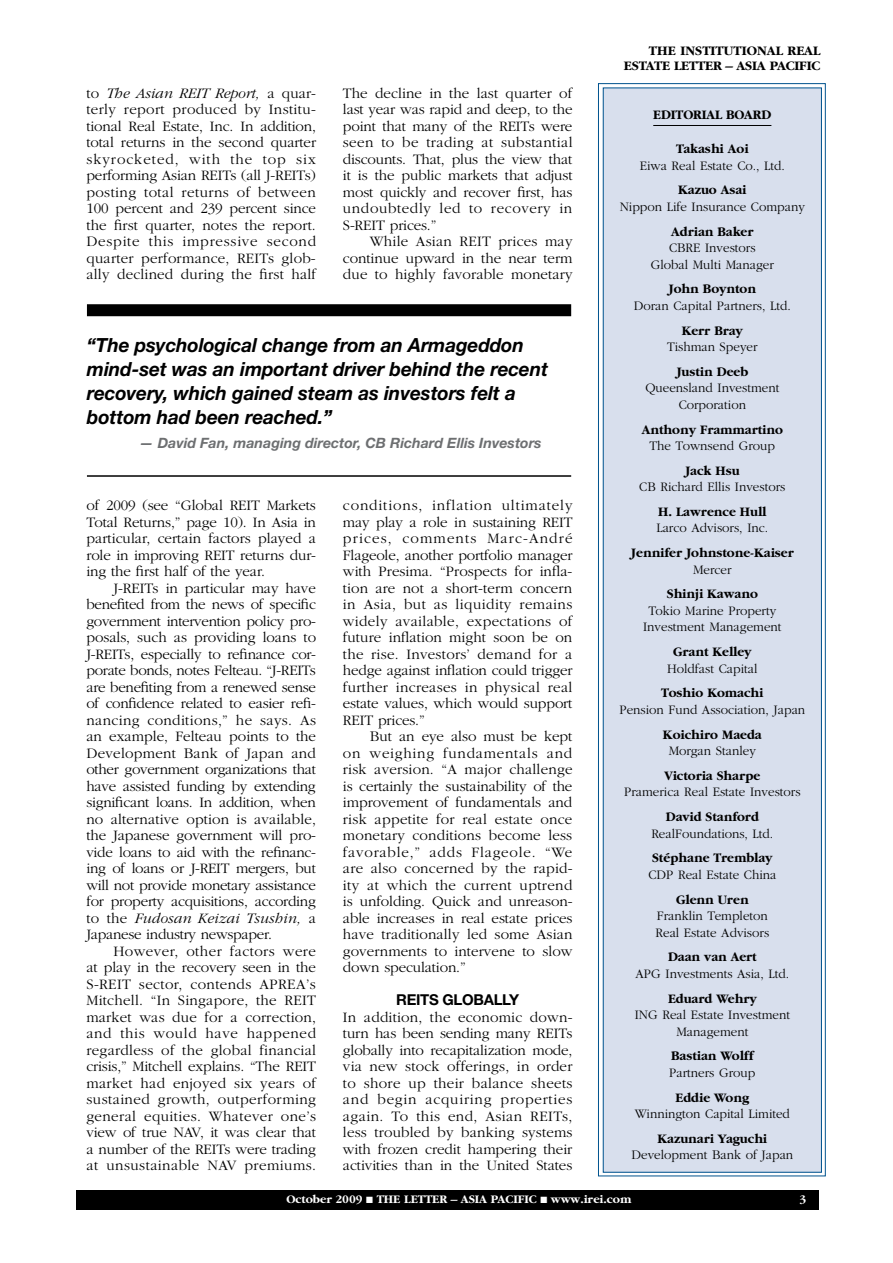
<style>
.page{position:relative;width:893px;height:1263px;background:#fff}
.page>*{position:absolute;margin:0;border:0;box-sizing:border-box;transform-origin:0 0}
.t1{font:italic 700 19.5px/24px "Helvetica Neue";letter-spacing:-.005em;color:#000}
.t2{font:300 15px/16.5px "Garamond";letter-spacing:-.005em;color:#000;text-align:justify}
.t3{font:700 15px "Helvetica Neue";letter-spacing:-.02em;color:#000}
.t4{font:italic 700 14.25px "Helvetica Neue";color:#6d6f71}
.t5{font:300 13.5px/16.5px "Garamond";color:#000;text-align:center}
.t6{font:700 13.5px "Garamond";color:#000}
.t7{font:700 12px "Garamond";color:#fff}
.s1{font-style:italic}
</style>
<div class="page">
<div style="left:76px;top:1190px;width:742px;height:20px;background:#000"></div>
<svg style="left:598px;top:83px;width:227px;height:1093px"></svg>
<div style="left:603px;top:88px;width:218px;height:1084px;background:#d8dfed"></div>
<hr style="left:653px;top:125px;width:118px;height:1px;background:#000">
<div style="left:603px;top:88px;width:219px;height:1084px;border:1px solid #00538e"></div>
<div style="left:87px;top:304px;width:484px;height:12px;background:#000"></div>
<hr style="left:87px;top:475px;width:484px;height:2px;background:#000">
<p class="t2" style="left:86px;top:85px;width:231px">to <span class="s1">The Asian REIT Report,</span> a quar&shy;terly report produced by Institu&shy;tional Real Estate, Inc. In addition, total returns in the second quarter skyrocketed, with the top six performing Asian REITs (all J-REITs) posting total returns of between 100 percent and 239 percent since the first quarter, notes the report.<br>Despite this impressive second quarter performance, REITs glob&shy;ally declined during the first half</p>
<p class="t2" style="left:343px;top:85px;width:231px">The decline in the last quarter of last year was rapid and deep, to the point that many of the REITs were seen to be trading at substantial discounts. That, plus the view that it is the public markets that adjust most quickly and recover first, has undoubtedly led to recovery in S-REIT prices.”</p>
<p class="t2" style="left:343px;top:233px;width:231px;text-indent:27px">While Asian REIT prices may continue upward in the near term due to highly favorable monetary</p>
<h1 class="t1" style="left:87px;top:333px;width:463px">“The psychological change from an Armageddon mind-set was an important driver behind the recent recovery, which gained steam as investors felt a bottom had been reached.”</h1>
<p class="t4" style="left:139px;top:434px;width:404px">— David Fan, managing director, CB Richard Ellis Investors</p>
<p class="t2" style="left:86px;top:497px;width:231px">of 2009 (see “Global REIT Markets Total Returns,” page 10). In Asia in particular, certain factors played a role in improving REIT returns dur&shy;ing the first half of the year.</p>
<p class="t2" style="left:86px;top:580px;width:231px;text-indent:27px">J-REITs in particular may have benefited from the news of specific government intervention policy pro&shy;posals, such as providing loans to J-REITs, especially to refinance cor&shy;porate bonds, notes Felteau. “J-REITs are benefiting from a renewed sense of confidence related to easier refi&shy;nancing conditions,” he says. As an example, Felteau points to the Development Bank of Japan and other government organizations that have assisted funding by extending significant loans. In addition, when no alternative option is available, the Japanese government will pro&shy;vide loans to aid with the refinanc&shy;ing of loans or J-REIT mergers, but will not provide monetary assistance for property acquisitions, according to the <span class="s1">Fudosan Keizai Tsushin,</span> a Japanese industry newspaper.</p>
<p class="t2" style="left:86px;top:943px;width:231px;text-indent:27px">However, other factors were at play in the recovery seen in the S-REIT sector, contends APREA’s Mitchell. “In Singapore, the REIT market was due for a correction, and this would have happened regardless of the global financial crisis,” Mitchell explains. “The REIT market had enjoyed six years of sustained growth, outperforming general equities. Whatever one’s view of true NAV, it was clear that a number of the REITs were trading at unsustainable NAV premiums.</p>
<p class="t2" style="left:343px;top:497px;width:231px">conditions, inflation ultimately may play a role in sustaining REIT prices, comments Marc-André Flageole, another portfolio manager with Presima. “Prospects for infla&shy;tion are not a short-term concern in Asia, but as liquidity remains widely available, expectations of future inflation might soon be on the rise. Investors’ demand for a hedge against inflation could trigger further increases in physical real estate values, which would support REIT prices.”</p>
<p class="t2" style="left:343px;top:728px;width:231px;text-indent:27px">But an eye also must be kept on weighing fundamentals and risk aversion. “A major challenge is certainly the sustainability of the improvement of fundamentals and risk appetite for real estate once monetary conditions become less favorable,” adds Flageole. “We are also concerned by the rapid&shy;ity at which the current uptrend is unfolding. Quick and unreason&shy;able increases in real estate prices have traditionally led some Asian governments to intervene to slow down speculation.”</p>
<p class="t3" style="left:396px;top:991px;width:125px">REITS GLOBALLY</p>
<p class="t2" style="left:343px;top:1009px;width:231px">In addition, the economic down&shy;turn has been sending many REITs globally into recapitalization mode, via new stock offerings, in order to shore up their balance sheets and begin acquiring properties again. To this end, Asian REITs, less troubled by banking systems with frozen credit hampering their activities than in the United States</p>
<p class="t6" style="left:649px;top:43px;width:46px">The Institutional</p>
<p class="t6" style="left:787px;top:43px;width:18px">Real</p>
<p class="t6" style="left:624px;top:58px;width:17px">Estate</p>
<p class="t6" style="left:674px;top:58px;width:17px">Letter</p>
<p class="t6" style="left:726px;top:58px;width:96px">– ASIA PACIFIC</p>
<p class="t6" style="left:653px;top:108px;width:17px">Editorial</p>
<p class="t6" style="left:726px;top:108px;width:19px">Board</p>
<p class="t6" style="left:676px;top:142px;width:74px">Takashi Aoi</p>
<p class="t5" style="left:640px;top:157px;width:147px">Eiwa Real Estate Co., Ltd.</p>
<p class="t6" style="left:678px;top:183px;width:70px">Kazuo Asai</p>
<p class="t5" style="left:620px;top:198px;width:187px">Nippon Life Insurance Company</p>
<p class="t6" style="left:671px;top:224px;width:84px">Adrian Baker</p>
<p class="t5" style="left:651px;top:240px;width:125px">CBRE Investors<br>Global Multi Manager</p>
<p class="t6" style="left:668px;top:282px;width:89px">John Boynton</p>
<p class="t5" style="left:634px;top:297px;width:159px">Doran Capital Partners, Ltd.</p>
<p class="t6" style="left:682px;top:323px;width:63px">Kerr Bray</p>
<p class="t5" style="left:667px;top:339px;width:92px">Tishman Speyer</p>
<p class="t6" style="left:676px;top:364px;width:73px">Justin Deeb</p>
<p class="t5" style="left:645px;top:380px;width:135px">Queensland Investment<br>Corporation</p>
<p class="t6" style="left:642px;top:422px;width:143px">Anthony Frammartino</p>
<p class="t5" style="left:650px;top:438px;width:127px">The Townsend Group</p>
<p class="t6" style="left:685px;top:463px;width:56px">Jack Hsu</p>
<p class="t5" style="left:639px;top:479px;width:148px">CB Richard Ellis Investors</p>
<p class="t6" style="left:658px;top:505px;width:110px">H. Lawrence Hull</p>
<p class="t5" style="left:656px;top:520px;width:113px">Larco Advisors, Inc.</p>
<p class="t6" style="left:631px;top:546px;width:164px">Jennifer Johnstone-Kaiser</p>
<p class="t5" style="left:693px;top:561px;width:40px">Mercer</p>
<p class="t6" style="left:667px;top:587px;width:92px">Shinji Kawano</p>
<p class="t5" style="left:643px;top:603px;width:140px">Tokio Marine Property<br>Investment Management</p>
<p class="t6" style="left:673px;top:645px;width:80px">Grant Kelley</p>
<p class="t5" style="left:667px;top:660px;width:92px">Holdfast Capital</p>
<p class="t6" style="left:661px;top:686px;width:104px">Toshio Komachi</p>
<p class="t5" style="left:619px;top:702px;width:187px">Pension Fund Association, Japan</p>
<p class="t6" style="left:663px;top:727px;width:100px">Koichiro Maeda</p>
<p class="t5" style="left:669px;top:743px;width:89px">Morgan Stanley</p>
<p class="t6" style="left:664px;top:768px;width:97px">Victoria Sharpe</p>
<p class="t5" style="left:624px;top:784px;width:178px">Pramerica Real Estate Investors</p>
<p class="t6" style="left:666px;top:810px;width:95px">David Stanford</p>
<p class="t5" style="left:651px;top:825px;width:123px">RealFoundations, Ltd.</p>
<p class="t6" style="left:652px;top:851px;width:122px">Stéphane Tremblay</p>
<p class="t5" style="left:648px;top:867px;width:130px">CDP Real Estate China</p>
<p class="t6" style="left:676px;top:892px;width:74px">Glenn Uren</p>
<p class="t5" style="left:655px;top:908px;width:115px;text-align:left">Franklin Templeton<br>Real Estate Advisors</p>
<p class="t6" style="left:668px;top:950px;width:90px">Daan van Aert</p>
<p class="t5" style="left:635px;top:966px;width:155px">APG Investments Asia, Ltd.</p>
<p class="t6" style="left:668px;top:991px;width:90px">Eduard Wehry</p>
<p class="t5" style="left:635px;top:1007px;width:157px">ING Real Estate Investment<br>Management</p>
<p class="t6" style="left:671px;top:1049px;width:84px">Bastian Wolff</p>
<p class="t5" style="left:669px;top:1065px;width:88px">Partners Group</p>
<p class="t6" style="left:676px;top:1090px;width:75px">Eddie Wong</p>
<p class="t5" style="left:635px;top:1106px;width:157px">Winnington Capital Limited</p>
<p class="t6" style="left:658px;top:1131px;width:111px">Kazunari Yaguchi</p>
<p class="t5" style="left:631px;top:1147px;width:163px">Development Bank of Japan</p>
<p class="t7" style="left:287px;top:1193px;width:346px">October 2009 ■ THE LETTER – ASIA PACIFIC ■ www.irei.com</p>
<p class="t7" style="left:800px;top:1193px;width:8px">3</p>
</div>
